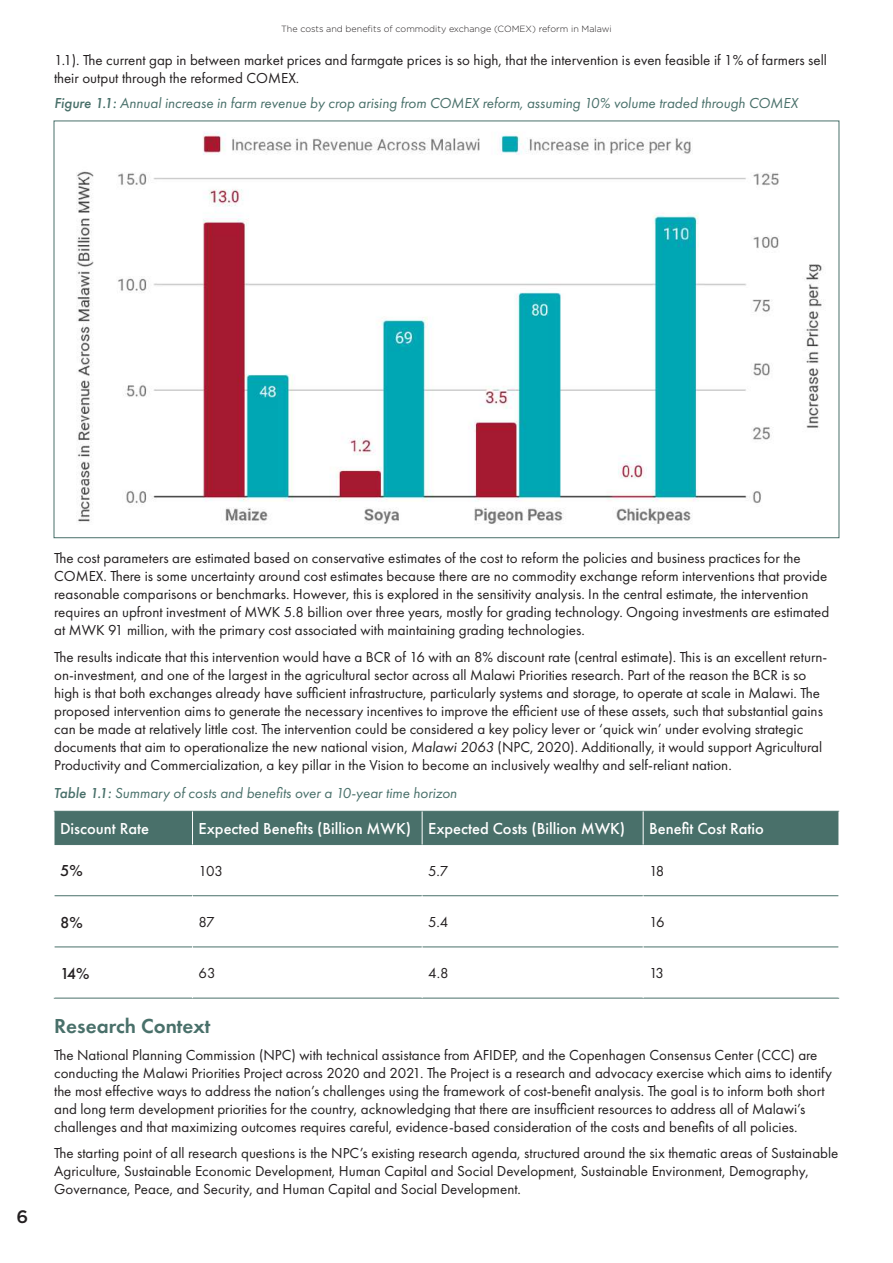
<style>
.page{position:relative;width:893px;height:1263px;background:#fff}
.page>*{position:absolute;margin:0;border:0;box-sizing:border-box;transform-origin:0 0}
.t1{font:600 21px "Futura PT";color:#49706a}
.t2{font:500 18px "Gotham";color:#231f20}
.t3{font:500 16.5px "Futura PT";color:#fff}
.t4{font:500 16.5px "Futura PT";color:#231f20}
.t5{font:15px/18px "Futura PT";color:#231f20}
.t6{font:italic 15px "Futura PT";color:#49706a}
.t7{font:300 9px "Gotham";color:#231f20}
.s1{font-weight:500}
.s2{font-style:italic}
</style>
<div class="page">
<img style="left:76px;top:132px;width:746px;height:392px">
<div style="left:55px;top:812px;width:784px;height:32px;background:#49706a"></div>
<hr style="left:54px;top:811px;width:139px;height:1px;background:#49706a">
<hr style="left:193px;top:811px;width:229px;height:1px;background:#49706a">
<hr style="left:422px;top:811px;width:221px;height:1px;background:#49706a">
<hr style="left:643px;top:811px;width:196px;height:1px;background:#49706a">
<hr style="left:54px;top:844px;width:139px;height:1px;background:#49706a">
<hr style="left:193px;top:844px;width:229px;height:1px;background:#49706a">
<hr style="left:422px;top:844px;width:221px;height:1px;background:#49706a">
<hr style="left:643px;top:844px;width:196px;height:1px;background:#49706a">
<hr style="left:54px;top:895px;width:139px;height:1px;background:#49706a">
<hr style="left:193px;top:895px;width:229px;height:1px;background:#49706a">
<hr style="left:422px;top:895px;width:221px;height:1px;background:#49706a">
<hr style="left:643px;top:895px;width:196px;height:1px;background:#49706a">
<hr style="left:54px;top:947px;width:139px;height:1px;background:#49706a">
<hr style="left:193px;top:947px;width:229px;height:1px;background:#49706a">
<hr style="left:422px;top:947px;width:221px;height:1px;background:#49706a">
<hr style="left:643px;top:947px;width:196px;height:1px;background:#49706a">
<hr style="left:54px;top:998px;width:139px;height:1px;background:#49706a">
<hr style="left:193px;top:998px;width:229px;height:1px;background:#49706a">
<hr style="left:422px;top:998px;width:221px;height:1px;background:#49706a">
<hr style="left:643px;top:998px;width:196px;height:1px;background:#49706a">
<hr style="left:54px;top:811px;width:1px;height:33px;background:#fff">
<hr style="left:192px;top:811px;width:1px;height:33px;background:#fff">
<hr style="left:422px;top:811px;width:1px;height:33px;background:#fff">
<hr style="left:643px;top:811px;width:1px;height:33px;background:#fff">
<hr style="left:54px;top:844px;width:1px;height:52px;background:#fff">
<hr style="left:54px;top:947px;width:1px;height:51px;background:#fff">
<hr style="left:192px;top:947px;width:1px;height:51px;background:#fff">
<hr style="left:422px;top:947px;width:1px;height:51px;background:#fff">
<hr style="left:643px;top:947px;width:1px;height:51px;background:#fff">
<p class="t7" style="left:281px;top:23px;width:332px">The costs and benefits of commodity exchange (COMEX) reform in Malawi</p>
<p class="t5" style="left:54px;top:51px;width:774px">1.1). The current gap in between market prices and farmgate prices is so high, that the intervention is even feasible if 1% of farmers sell their output through the reformed COMEX.</p>
<p class="t6" style="left:54px;top:95px;width:745px"><span class="s1">Figure 1.1:</span> Annual increase in farm revenue by crop arising from COMEX reform, assuming 10% volume traded through COMEX</p>
<p class="t2" style="left:16px;top:1206px;width:13px">6</p>
<p class="t5" style="left:54px;top:549px;width:777px">The cost parameters are estimated based on conservative estimates of the cost to reform the policies and business practices for the COMEX. There is some uncertainty around cost estimates because there are no commodity exchange reform interventions that provide reasonable comparisons or benchmarks. However, this is explored in the sensitivity analysis. In the central estimate, the intervention requires an upfront investment of MWK 5.8 billion over three years, mostly for grading technology. Ongoing investments are estimated at MWK 91 million, with the primary cost associated with maintaining grading technologies.</p>
<p class="t5" style="left:54px;top:648px;width:775px">The results indicate that this intervention would have a BCR of 16 with an 8% discount rate (central estimate). This is an excellent return&shy;on-investment, and one of the largest in the agricultural sector across all Malawi Priorities research. Part of the reason the BCR is so high is that both exchanges already have sufficient infrastructure, particularly systems and storage, to operate at scale in Malawi. The proposed intervention aims to generate the necessary incentives to improve the efficient use of these assets, such that substantial gains can be made at relatively little cost. The intervention could be considered a key policy lever or ‘quick win’ under evolving strategic documents that aim to operationalize the new national vision, <span class="s2">Malawi 2063</span> (NPC, 2020). Additionally, it would support Agricultural Productivity and Commercialization, a key pillar in the Vision to become an inclusively wealthy and self-reliant nation.</p>
<p class="t6" style="left:54px;top:784px;width:405px"><span class="s1">Table 1.1:</span> Summary of costs and benefits over a 10-year time horizon</p>
<p class="t3" style="left:60px;top:819px;width:91px">Discount Rate</p>
<p class="t3" style="left:199px;top:819px;width:428px">Expected Benefits (Billion MWK) Expected Costs (Billion MWK)</p>
<p class="t3" style="left:649px;top:819px;width:116px">Benefit Cost Ratio</p>
<p class="t4" style="left:60px;top:861px;width:24px">5%</p>
<p class="t5" style="left:199px;top:862px;width:26px">103</p>
<p class="t5" style="left:428px;top:862px;width:22px">5.7</p>
<p class="t5" style="left:649px;top:862px;width:17px">18</p>
<p class="t4" style="left:60px;top:912px;width:24px">8%</p>
<p class="t5" style="left:199px;top:913px;width:18px">87</p>
<p class="t5" style="left:428px;top:913px;width:22px">5.4</p>
<p class="t5" style="left:649px;top:913px;width:17px">16</p>
<p class="t4" style="left:60px;top:963px;width:31px">14%</p>
<p class="t5" style="left:199px;top:964px;width:19px">63</p>
<p class="t5" style="left:428px;top:964px;width:22px">4.8</p>
<p class="t5" style="left:649px;top:964px;width:16px">13</p>
<h1 class="t1" style="left:54px;top:1013px;width:158px">Research Context</h1>
<p class="t5" style="left:54px;top:1046px;width:779px">The National Planning Commission (NPC) with technical assistance from AFIDEP, and the Copenhagen Consensus Center (CCC) are conducting the Malawi Priorities Project across 2020 and 2021. The Project is a research and advocacy exercise which aims to identify the most effective ways to address the nation’s challenges using the framework of cost-benefit analysis. The goal is to inform both short and long term development priorities for the country, acknowledging that there are insufficient resources to address all of Malawi’s challenges and that maximizing outcomes requires careful, evidence-based consideration of the costs and benefits of all policies.</p>
<p class="t5" style="left:54px;top:1144px;width:786px">The starting point of all research questions is the NPC’s existing research agenda, structured around the six thematic areas of Sustainable<br>Agriculture, Sustainable Economic Development, Human Capital and Social Development, Sustainable Environment, Demography,<br>Governance, Peace, and Security, and Human Capital and Social Development.</p>
</div>
